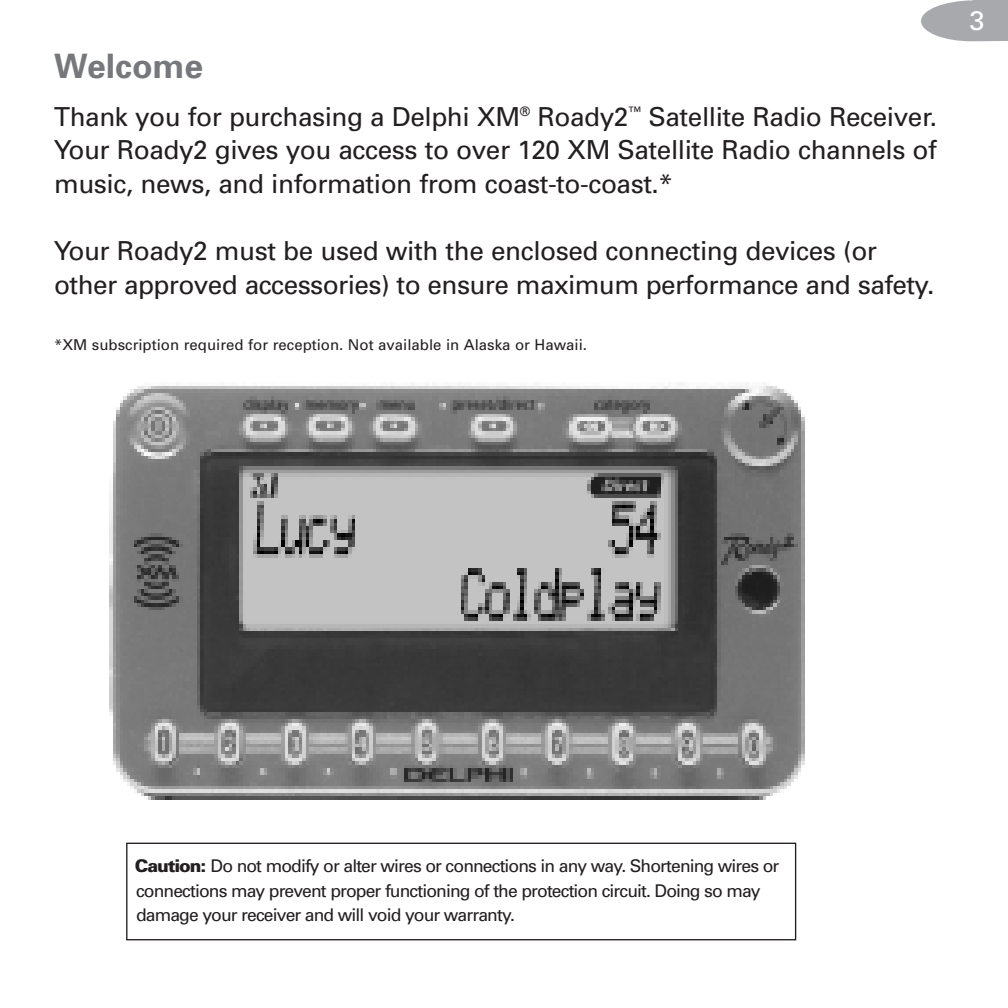
<style>
.page{position:relative;width:1008px;height:1008px;background:#fff}
.page>*{position:absolute;margin:0;border:0;box-sizing:border-box;transform-origin:0 0}
.t1{font:700 33.6px "Univers";color:#76787b}
.t2{font:26.95px "Univers";color:#fff}
.t3{font:26.25px/33.6px "Univers";letter-spacing:-.015em;color:#231f20;text-align:justify}
.t4{font:17.5px/24.5px "Univers";letter-spacing:-.05em;color:#231f20}
.t5{font:15.05px "Univers";color:#231f20}
.s1{font-weight:900}
</style>
<div class="page">
<hr style="left:0;top:0;width:1px;height:1008px;background:#a8a9ad">
<img style="left:110px;top:383px;width:694px;height:417px">
<div style="left:126px;top:843px;width:670px;height:97px;border:1px solid #231f20"></div>
<svg style="left:921px;top:0;width:87px;height:41px"></svg>
<p class="t1" style="left:54px;top:54px;width:151px">Welcome</p>
<p class="t3" style="left:54px;top:102px;width:884px">Thank you for purchasing a Delphi XM<sup>®</sup> Roady2<sup>™</sup> Satellite Radio Receiver.<br>Your Roady2 gives you access to over 120 XM Satellite Radio channels of music, news, and information from coast-to-coast.*</p>
<p class="t3" style="left:54px;top:236px;width:882px">Your Roady2 must be used with the enclosed connecting devices (or other approved accessories) to ensure maximum performance and safety.</p>
<p class="t5" style="left:54px;top:339px;width:534px">*XM subscription required for reception. Not available in Alaska or Hawaii.</p>
<p class="t2" style="left:970px;top:11px;width:16px">3</p>
<p class="t4" style="left:135px;top:855px;width:646px"><span class="s1">Caution:</span> Do not modify or alter wires or connections in any way. Shortening wires or connections may prevent proper functioning of the protection circuit. Doing so may damage your receiver and will void your warranty.</p>
</div>
